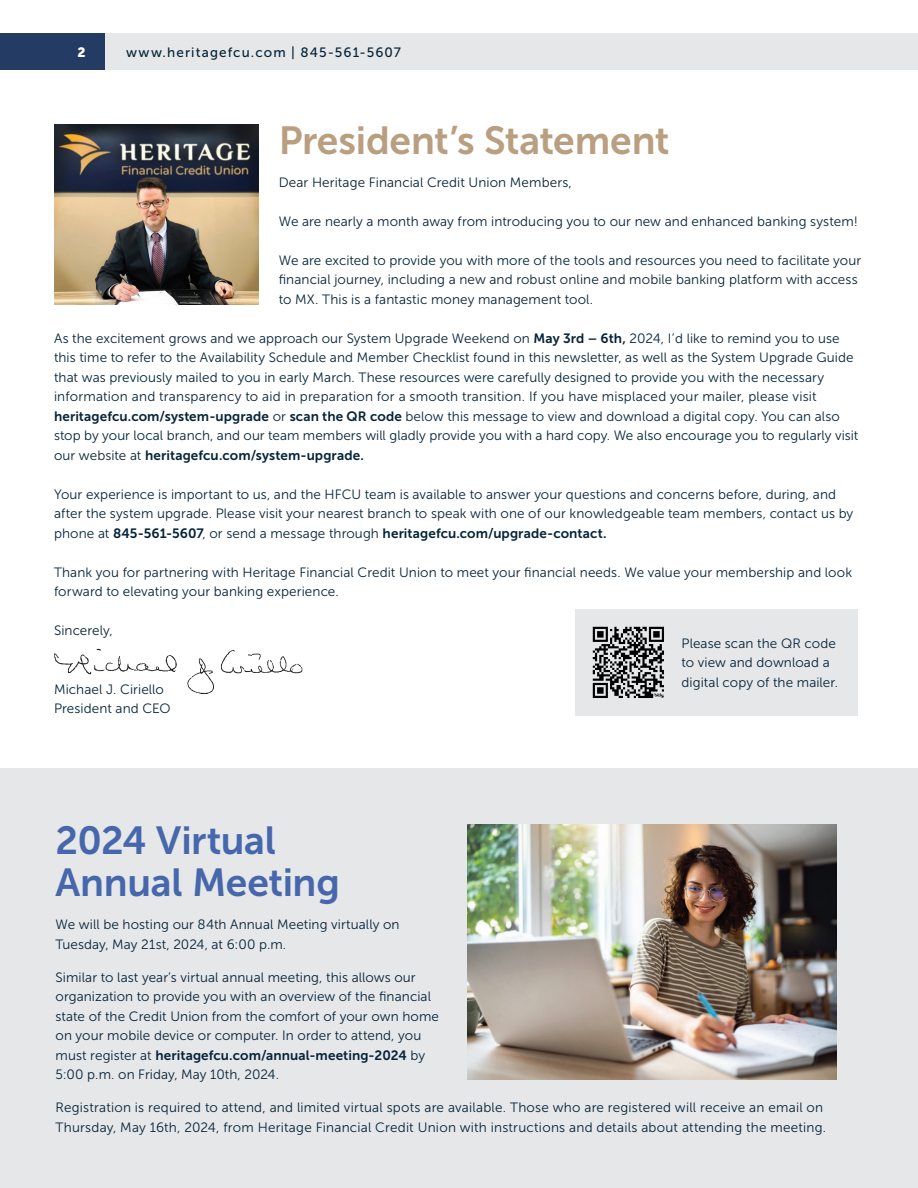
<style>
.page{position:relative;width:918px;height:1188px;background:#fff}
.page>*{position:absolute;margin:0;border:0;box-sizing:border-box;transform-origin:0 0}
.t1{font:39px/42px "Museo Sans 700";letter-spacing:-.01em;color:#4767ac}
.t2{font:39px "Museo Sans 700";letter-spacing:-.005em;color:#b99e80}
.t3{font:13.5px/19.5px "Museo Sans 300";letter-spacing:.005em;color:#052438}
.t4{font:13.5px "Museo Sans 500";letter-spacing:.08em;color:#052438}
.t5{font:13.5px "Museo Sans 900";color:#fff}
.s1{font-family:"Museo Sans 700"}
</style>
<div class="page">
<div style="left:0;top:768px;width:918px;height:420px;background:#e6e7e9"></div>
<div style="left:0;top:33px;width:106px;height:37px;background:#243c63"></div>
<div style="left:106px;top:33px;width:812px;height:37px;background:#e6e7e9"></div>
<svg style="left:187px;top:658px;width:27px;height:36px"></svg>
<svg style="left:221px;top:650px;width:82px;height:23px"></svg>
<svg style="left:54px;top:649px;width:123px;height:25px"></svg>
<div style="left:575px;top:609px;width:283px;height:107px;background:#e6e7e9"></div>
<img style="left:467px;top:825px;width:369px;height:254px">
<img style="left:54px;top:124px;width:204px;height:181px">
<svg style="left:592px;top:626px;width:72px;height:72px"></svg>
<svg style="left:593px;top:627px;width:71px;height:71px"></svg>
<p class="t5" style="left:77px;top:45px;width:10px">2</p>
<p class="t4" style="left:126px;top:45px;width:276px">www.heritagefcu.com | 845-561-5607</p>
<p class="t2" style="left:279px;top:119px;width:392px">President’s Statement</p>
<p class="t3" style="left:279px;top:172px;width:295px">Dear Heritage Financial Credit Union Members,</p>
<p class="t3" style="left:279px;top:211px;width:581px">We are nearly a month away from introducing you to our new and enhanced banking system!</p>
<p class="t3" style="left:279px;top:250px;width:584px">We are excited to provide you with more of the tools and resources you need to facilitate your financial journey, including a new and robust online and mobile banking platform with access to MX. This is a fantastic money management tool.</p>
<p class="t3" style="left:54px;top:328px;width:806px">As the excitement grows and we approach our System Upgrade Weekend on <span class="s1">May 3rd – 6th,</span> 2024, I’d like to remind you to use this time to refer to the Availability Schedule and Member Checklist found in this newsletter, as well as the System Upgrade Guide that was previously mailed to you in early March. These resources were carefully designed to provide you with the necessary information and transparency to aid in preparation for a smooth transition. If you have misplaced your mailer, please visit <span class="s1">heritagefcu.com/system-upgrade</span> or <span class="s1">scan the QR code</span> below this message to view and download a digital copy. You can also stop by your local branch, and our team members will gladly provide you with a hard copy. We also encourage you to regularly visit our website at <span class="s1">heritagefcu.com/system-upgrade.</span></p>
<p class="t3" style="left:54px;top:484px;width:801px">Your experience is important to us, and the HFCU team is available to answer your questions and concerns before, during, and after the system upgrade. Please visit your nearest branch to speak with one of our knowledgeable team members, contact us by phone at <span class="s1">845-561-5607</span>, or send a message through <span class="s1">heritagefcu.com/upgrade-contact.</span></p>
<p class="t3" style="left:54px;top:562px;width:800px">Thank you for partnering with Heritage Financial Credit Union to meet your financial needs. We value your membership and look forward to elevating your banking experience.</p>
<p class="t3" style="left:54px;top:621px;width:60px">Sincerely,</p>
<p class="t3" style="left:682px;top:634px;width:158px">Please scan the QR code to view and download a digital copy of the mailer.</p>
<p class="t3" style="left:54px;top:679px;width:112px">Michael J. Ciriello</p>
<p class="t3" style="left:54px;top:699px;width:118px">President and CEO</p>
<p class="t1" style="left:56px;top:820px;width:286px">2024 Virtual<br>Annual Meeting</p>
<p class="t3" style="left:56px;top:915px;width:346px">We will be hosting our 84th Annual Meeting virtually on<br>Tuesday, May 21st, 2024, at 6:00 p.m.</p>
<p class="t3" style="left:56px;top:967px;width:385px">Similar to last year’s virtual annual meeting, this allows our organization to provide you with an overview of the financial state of the Credit Union from the comfort of your own home on your mobile device or computer. In order to attend, you must register at <span class="s1">heritagefcu.com/annual-meeting-2024</span> by 5:00 p.m. on Friday, May 10th, 2024.</p>
<p class="t3" style="left:56px;top:1098px;width:772px">Registration is required to attend, and limited virtual spots are available. Those who are registered will receive an email on<br>Thursday, May 16th, 2024, from Heritage Financial Credit Union with instructions and details about attending the meeting.</p>
</div>
